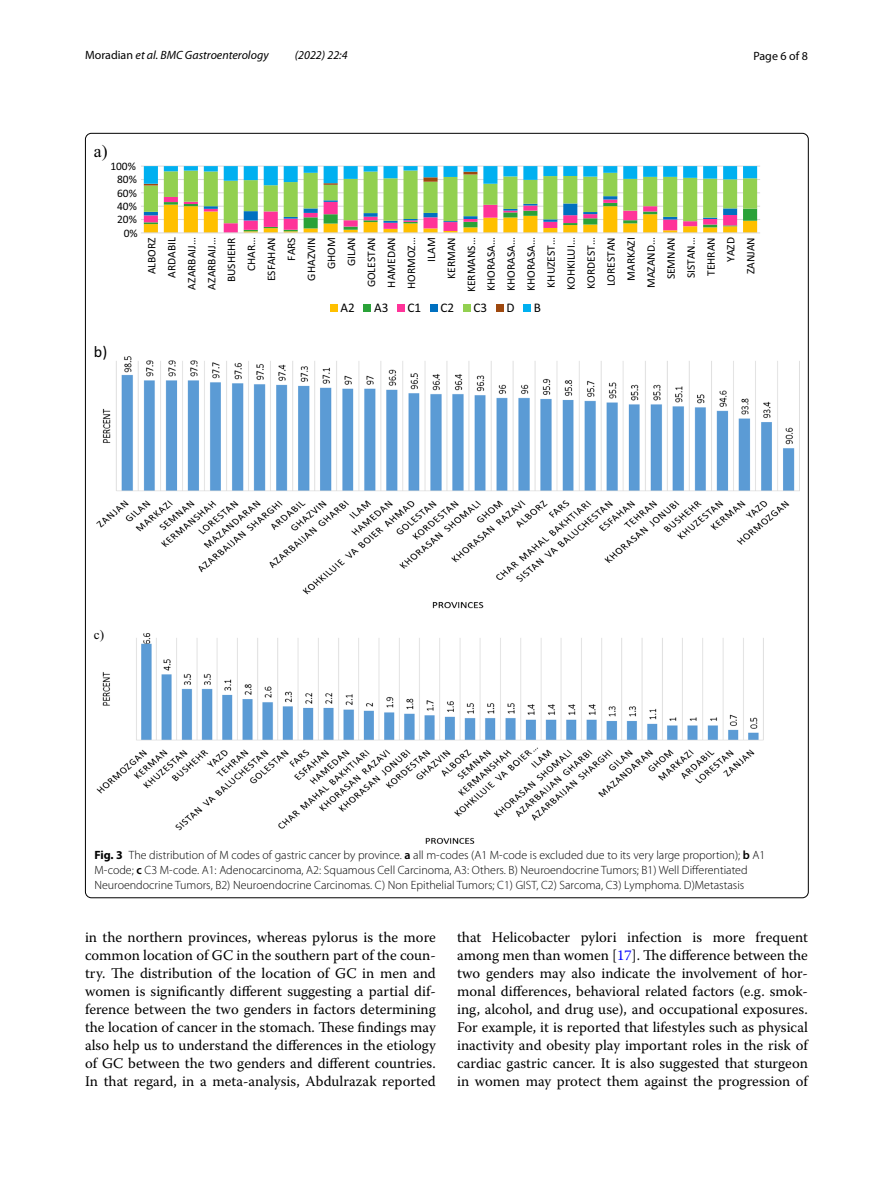
<style>
.page{position:relative;width:893px;height:1187px;background:#fff}
.page>*{position:absolute;margin:0;border:0;box-sizing:border-box;transform-origin:0 0}
.t1{font:17.55px "Times New Roman";color:#000}
.t2{font:16.05px "Calibri";color:#000}
.t3{font:14.7px/18px "Warnock Pro";color:#000;text-align:justify}
.t4{font:13.2px "Calibri";color:#000}
.t5{font:13.2px "Times New Roman";color:#000}
.t6{font:300 12px/15px "Myriad Pro";color:#000}
.t7{font:italic 12px "Myriad Pro";color:#000}
.t8{font:12px "Myriad Pro";color:#000}
.t9{font:11.4px/20px "Calibri";color:#000;text-align:right}
.s1{font-style:normal}
.s2{font-weight:700}
.s3{font-weight:600}
.s4{color:#00f}
</style>
<div class="page">
<img style="left:96px;top:356px;width:704px;height:487px">
<hr style="left:141px;top:219px;width:619px;height:1px;background:#d9d9d9">
<hr style="left:141px;top:206px;width:619px;height:1px;background:#d9d9d9">
<hr style="left:141px;top:192px;width:619px;height:1px;background:#d9d9d9">
<hr style="left:141px;top:179px;width:619px;height:1px;background:#d9d9d9">
<hr style="left:141px;top:165px;width:619px;height:2px;background:#d9d9d9">
<svg style="left:144px;top:166px;width:613px;height:66px"></svg>
<hr style="left:141px;top:232px;width:619px;height:1px;background:#d9d9d9">
<div style="left:330px;top:304px;width:7px;height:8px;background:#ffc000"></div>
<div style="left:364px;top:304px;width:7px;height:8px;background:#2aa238"></div>
<div style="left:397px;top:304px;width:8px;height:8px;background:#f39"></div>
<div style="left:430px;top:304px;width:7px;height:8px;background:#0070c0"></div>
<div style="left:463px;top:304px;width:7px;height:8px;background:#92d050"></div>
<div style="left:496px;top:304px;width:7px;height:8px;background:#9e480e"></div>
<div style="left:523px;top:304px;width:8px;height:8px;background:#00b0f0"></div>
<p class="t7" style="left:85px;top:48px;width:185px"><span class="s1">Moradian</span> et al. BMC Gastroenterology</p>
<p class="t7" style="left:295px;top:48px;width:54px">(2022) 22:4</p>
<p class="t8" style="left:753px;top:48px;width:56px">Page 6 of 8</p>
<p class="t1" style="left:94px;top:139px;width:15px">a)</p>
<p class="t9" style="left:110px;top:156px;width:27px">100%</p>
<p class="t9" style="left:117px;top:169px;width:21px">80%</p>
<p class="t9" style="left:117px;top:183px;width:21px">60%</p>
<p class="t9" style="left:117px;top:196px;width:21px">40%</p>
<p class="t9" style="left:117px;top:209px;width:21px">20%</p>
<p class="t9" style="left:124px;top:223px;width:15px">0%</p>
<p class="t9" style="left:142px;top:292px;width:56px;rotate:-90deg">ALBORZ<br>ARDABIL<br>AZARBAIJ…<br>AZARBAIJ…<br>BUSHEHR<br>CHAR…<br>ESFAHAN<br>FARS<br>GHAZVIN<br>GHOM<br>GILAN<br>GOLESTAN<br>HAMEDAN<br>HORMOZ…<br>ILAM<br>KERMAN<br>KERMANS…<br>KHORASA…<br>KHORASA…<br>KHORASA…<br>KHUZEST…<br>KOHKILUI…<br>KORDEST…<br>LORESTAN<br>MARKAZI<br>MAZAND…<br>SEMNAN<br>SISTAN…<br>TEHRAN<br>YAZD<br>ZANJAN</p>
<p class="t4" style="left:341px;top:299px;width:16px">A2</p>
<p class="t4" style="left:374px;top:299px;width:16px">A3</p>
<p class="t4" style="left:408px;top:299px;width:15px">C1</p>
<p class="t4" style="left:440px;top:299px;width:15px">C2</p>
<p class="t4" style="left:473px;top:299px;width:15px">C3</p>
<p class="t4" style="left:506px;top:299px;width:10px">D</p>
<p class="t4" style="left:534px;top:299px;width:9px">B</p>
<p class="t2" style="left:94px;top:341px;width:15px">b)</p>
<p class="t5" style="left:94px;top:625px;width:12px">c)</p>
<p class="t6" style="left:94px;top:847px;width:673px"><span class="s2">Fig. 3</span> The distribution of M codes of gastric cancer by province. <span class="s3">a</span> all m-codes (A1 M-code is excluded due to its very large proportion); <span class="s3">b</span> A1<br>M-code; <span class="s3">c</span> C3 M-code. A1: Adenocarcinoma, A2: Squamous Cell Carcinoma, A3: Others. B) Neuroendocrine Tumors; B1) Well Differentiated<br>Neuroendocrine Tumors, B2) Neuroendocrine Carcinomas. C) Non Epithelial Tumors; C1) GIST, C2) Sarcoma, C3) Lymphoma. D)Metastasis</p>
<p class="t3" style="left:85px;top:927px;width:352px">in the northern provinces, whereas pylorus is the more common location of GC in the southern part of the coun&shy;try. The distribution of the location of GC in men and women is significantly different suggesting a partial dif&shy;ference between the two genders in factors determining the location of cancer in the stomach. These findings may also help us to understand the differences in the etiology of GC between the two genders and different countries.<br>In that regard, in a meta-analysis, Abdulrazak reported</p>
<p class="t3" style="left:457px;top:927px;width:352px">that Helicobacter pylori infection is more frequent among men than women [<span class="s4">17</span>]. The difference between the two genders may also indicate the involvement of hor&shy;monal differences, behavioral related factors (e.g. smok&shy;ing, alcohol, and drug use), and occupational exposures.<br>For example, it is reported that lifestyles such as physical inactivity and obesity play important roles in the risk of cardiac gastric cancer. It is also suggested that sturgeon in women may protect them against the progression of</p>
</div>
